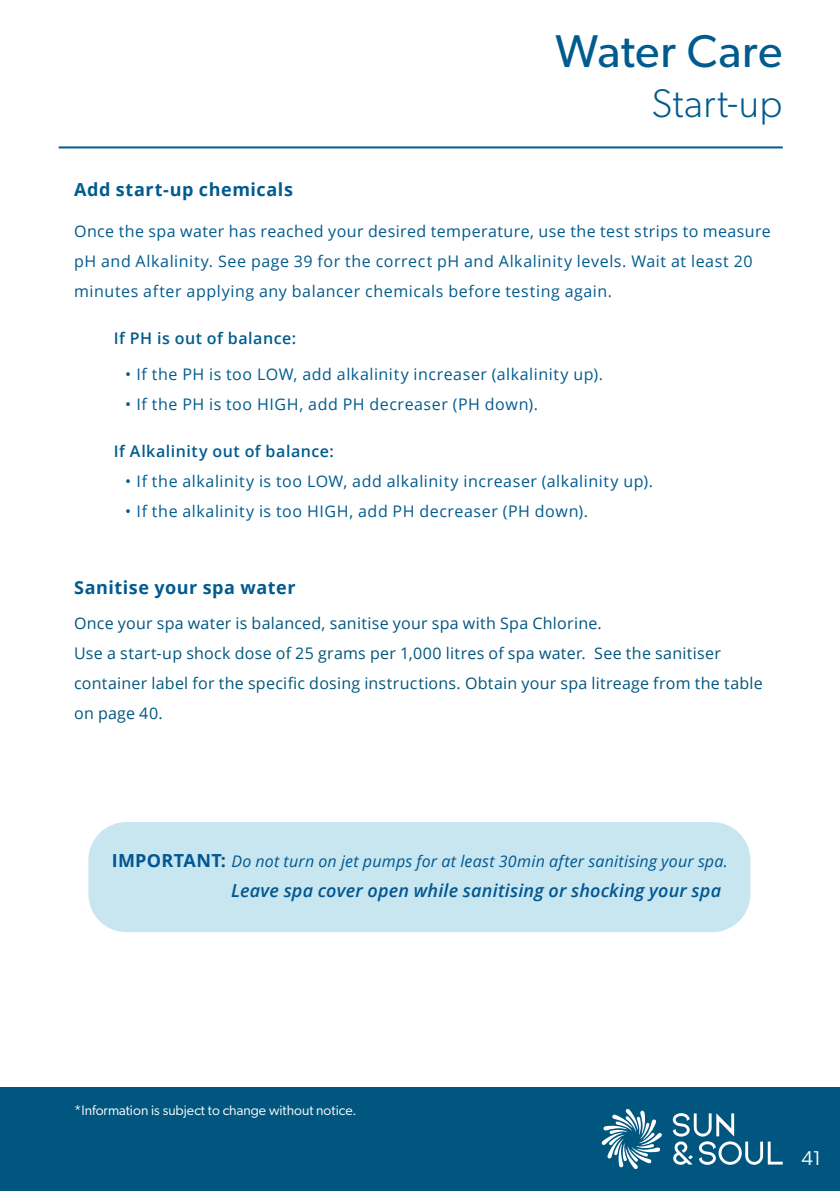
<style>
.page{position:relative;width:840px;height:1191px;background:#fff}
.page>*{position:absolute;margin:0;border:0;box-sizing:border-box;transform-origin:0 0}
.t1{font:46px "Gibson";letter-spacing:.01em;color:#005b8e}
.t2{font:300 40px "Gibson";letter-spacing:.01em;color:#005b8e}
.t3{font:20px "Gibson";color:#fff}
.t4{font:italic 600 18px "Open Sans";letter-spacing:.01em;color:#005793}
.t5{font:700 18px "Open Sans";letter-spacing:.03em;color:#005b8e}
.t6{font:16px/30px "Open Sans";letter-spacing:.035em;color:#005b8e}
.t7{font:16px/30px "Open Sans";letter-spacing:.015em;color:#00567e}
.t8{font:italic 16px "Open Sans";letter-spacing:.015em;color:#005793}
.t9{font:600 16px "Open Sans";letter-spacing:.035em;color:#005b8e}
.t10{font:14px "Gibson";color:#fff}
.s1{font-weight:700;font-style:normal;font-size:18px}
</style>
<div class="page">
<div style="left:0;top:1088px;width:839px;height:103px;background:#00567e"></div>
<hr style="left:59px;top:146px;width:723px;height:2px;background:#005b8e">
<svg style="left:601px;top:1109px;width:60px;height:60px"></svg>
<svg style="left:672px;top:1113px;width:110px;height:51px"></svg>
<div style="left:88px;top:822px;width:662px;height:110px;background:#c7e6ef;border-radius:38px"></div>
<h1 class="t1" style="left:555px;top:24px;width:228px">Water Care</h1>
<h2 class="t2" style="left:651px;top:79px;width:132px">Start-up</h2>
<p class="t5" style="left:74px;top:176px;width:220px">Add start-up chemicals</p>
<p class="t6" style="left:74px;top:216px;width:698px">Once the spa water has reached your desired temperature, use the test strips to measure pH and Alkalinity. See page 39 for the correct pH and Alkalinity levels. Wait at least 20 minutes after applying any balancer chemicals before testing again.</p>
<p class="t9" style="left:114px;top:327px;width:184px">If PH is out of balance:</p>
<p class="t6" style="left:125px;top:359px;width:479px">• If the PH is too LOW, add alkalinity increaser (alkalinity up).</p>
<p class="t6" style="left:125px;top:389px;width:414px">• If the PH is too HIGH, add PH decreaser (PH down).</p>
<p class="t9" style="left:114px;top:440px;width:221px">If Alkalinity out of balance:</p>
<p class="t6" style="left:125px;top:466px;width:529px">• If the alkalinity is too LOW, add alkalinity increaser (alkalinity up).</p>
<p class="t6" style="left:125px;top:496px;width:464px">• If the alkalinity is too HIGH, add PH decreaser (PH down).</p>
<p class="t5" style="left:74px;top:574px;width:223px">Sanitise your spa water</p>
<p class="t7" style="left:74px;top:608px;width:690px">Once your spa water is balanced, sanitise your spa with Spa Chlorine.<br>Use a start-up shock dose of 25 grams per 1,000 litres of spa water. See the sanitiser container label for the specific dosing instructions. Obtain your spa litreage from the table on page 40.</p>
<p class="t8" style="left:112px;top:850px;width:617px"><span class="s1">IMPORTANT:</span> Do not turn on jet pumps for at least 30min after sanitising your spa.</p>
<p class="t4" style="left:231px;top:877px;width:491px">Leave spa cover open while sanitising or shocking your spa</p>
<p class="t10" style="left:74px;top:1101px;width:284px">*Information is subject to change without notice.</p>
<p class="t3" style="left:800px;top:1145px;width:21px">41</p>
</div>
